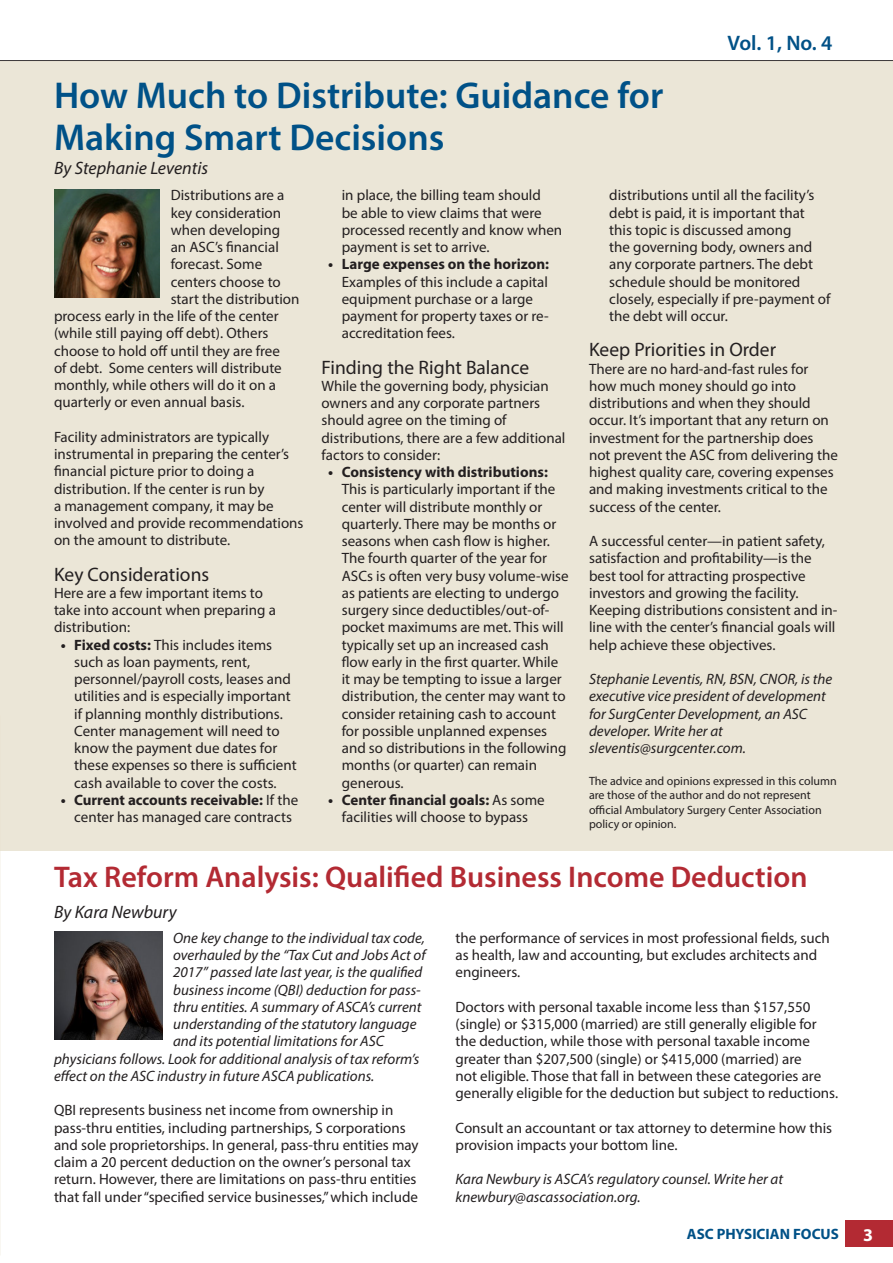
<style>
.page{position:relative;width:893px;height:1263px;background:#fff}
.page>*{position:absolute;margin:0;border:0;box-sizing:border-box;transform-origin:0 0}
.Head_2{font:600 37.5px/42px "Myriad Pro";color:#005187}
.Head_1{font:600 30px "Myriad Pro";color:#b32a33}
.t1{font:600 21px "Myriad Pro";color:#005187}
.Head_2-2{font:19.5px "Myriad Pro";color:#231f20}
.Byline{font:italic 18px "Myriad Pro";color:#231f20}
.t2{font:700 18px "Myriad Pro";color:#fff}
.Body{font:15px/17.2px "Myriad Pro";color:#231f20}
.Body-2{font:italic 15px/17.2px "Myriad Pro";color:#231f20}
.t3{font:700 15px "Myriad Pro";color:#005187}
.Body-3{font:12px/14.4px "Myriad Pro";color:#231f20}
.s1{font-weight:700}
</style>
<div class="page">
<svg style="left:0;top:60px;width:893px;height:1px"></svg>
<div style="left:846px;top:1220px;width:47px;height:27px;background:#b32a33"></div>
<div style="left:0;top:61px;width:893px;height:789px;background:#ebe6d7"></div>
<img style="left:54px;top:189px;width:106px;height:108px">
<img style="left:54px;top:932px;width:108px;height:108px">
<p class="Head_2" style="left:54px;top:73px;width:611px">How Much to Distribute: Guidance for<br>Making Smart Decisions</p>
<p class="Byline" style="left:54px;top:157px;width:156px">By Stephanie Leventis</p>
<p class="t1" style="left:728px;top:30px;width:106px">Vol. 1, No. 4</p>
<p class="Body" style="left:171px;top:186px;width:115px">Distributions are a</p>
<p class="Body" style="left:171px;top:204px;width:112px">key consideration</p>
<p class="Body" style="left:171px;top:221px;width:111px">when developing</p>
<p class="Body" style="left:171px;top:238px;width:110px">an ASC’s financial</p>
<p class="Body" style="left:171px;top:255px;width:93px">forecast. Some</p>
<p class="Body" style="left:171px;top:273px;width:112px">centers choose to</p>
<p class="Body" style="left:171px;top:290px;width:130px">start the distribution</p>
<p class="Body" style="left:54px;top:307px;width:226px">process early in the life of the center</p>
<p class="Body" style="left:54px;top:324px;width:216px">(while still paying off debt). Others</p>
<p class="Body" style="left:54px;top:342px;width:227px">choose to hold off until they are free</p>
<p class="Body" style="left:54px;top:359px;width:229px">of debt. Some centers will distribute</p>
<p class="Body" style="left:54px;top:376px;width:224px">monthly, while others will do it on a</p>
<p class="Body" style="left:54px;top:393px;width:192px">quarterly or even annual basis.</p>
<p class="Body" style="left:54px;top:428px;width:251px">Facility administrators are typically instrumental in preparing the center’s financial picture prior to doing a distribution. If the center is run by<br>a management company, it may be involved and provide recommendations on the amount to distribute.</p>
<p class="Head_2-2" style="left:54px;top:562px;width:157px">Key Considerations</p>
<p class="Body" style="left:54px;top:584px;width:223px">Here are a few important items to take into account when preparing a distribution:</p>
<p class="Body" style="left:74px;top:636px;width:224px;text-indent:-14px"><span class="s1">• Fixed costs:</span> This includes items such as loan payments, rent, personnel/payroll costs, leases and utilities and is especially important if planning monthly distributions.<br>Center management will need to know the payment due dates for these expenses so there is sufficient cash available to cover the costs.</p>
<p class="Body" style="left:61px;top:791px;width:239px;text-align:center"><span class="s1">• Current accounts receivable:</span> If the center has managed care contracts</p>
<p class="Body" style="left:342px;top:186px;width:222px">in place, the billing team should<br>be able to view claims that were processed recently and know when payment is set to arrive.</p>
<p class="Body" style="left:342px;top:255px;width:209px;text-indent:-14px"><span class="s1">• Large expenses on the horizon:<br></span>Examples of this include a capital equipment purchase or a large payment for property taxes or re&shy;accreditation fees.</p>
<p class="Head_2-2" style="left:322px;top:355px;width:209px">Finding the Right Balance</p>
<p class="Body" style="left:322px;top:377px;width:245px">While the governing body, physician owners and any corporate partners should agree on the timing of distributions, there are a few additional factors to consider:</p>
<p class="Body" style="left:342px;top:463px;width:228px;text-indent:-14px"><span class="s1">• Consistency with distributions:<br></span>This is particularly important if the center will distribute monthly or quarterly. There may be months or seasons when cash flow is higher.<br>The fourth quarter of the year for ASCs is often very busy volume-wise as patients are electing to undergo surgery since deductibles/out-of&shy;pocket maximums are met. This will typically set up an increased cash flow early in the first quarter. While it may be tempting to issue a larger distribution, the center may want to consider retaining cash to account for possible unplanned expenses and so distributions in the following months (or quarter) can remain generous.</p>
<p class="Body" style="left:328px;top:791px;width:218px;text-align:center"><span class="s1">• Center financial goals:</span> As some facilities will choose to bypass</p>
<p class="Body" style="left:609px;top:186px;width:223px">distributions until all the facility’s debt is paid, it is important that this topic is discussed among<br>the governing body, owners and any corporate partners. The debt schedule should be monitored closely, especially if pre-payment of the debt will occur.</p>
<p class="Head_2-2" style="left:589px;top:338px;width:189px">Keep Priorities in Order</p>
<p class="Body" style="left:589px;top:360px;width:250px">There are no hard-and-fast rules for how much money should go into distributions and when they should occur. It’s important that any return on investment for the partnership does not prevent the ASC from delivering the highest quality care, covering expenses and making investments critical to the success of the center.</p>
<p class="Body" style="left:589px;top:532px;width:250px">A successful center—in patient safety, satisfaction and profitability—is the best tool for attracting prospective investors and growing the facility.<br>Keeping distributions consistent and in&shy;line with the center’s financial goals will help achieve these objectives.</p>
<p class="Body-2" style="left:589px;top:670px;width:245px">Stephanie Leventis, RN, BSN, CNOR, is the executive vice president of development for SurgCenter Development, an ASC developer. Write her at sleventis@surgcenter.com.</p>
<p class="Body-3" style="left:589px;top:773px;width:249px">The advice and opinions expressed in this column are those of the author and do not represent official Ambulatory Surgery Center Association policy or opinion.</p>
<p class="Head_1" style="left:54px;top:857px;width:755px">Tax Reform Analysis: Qualified Business Income Deduction</p>
<p class="Body-2" style="left:173px;top:929px;width:253px">One key change to the individual tax code,</p>
<p class="Body-2" style="left:173px;top:946px;width:254px">overhauled by the “Tax Cut and Jobs Act of</p>
<p class="Body-2" style="left:173px;top:963px;width:251px">2017” passed late last year, is the qualified</p>
<p class="Body-2" style="left:173px;top:981px;width:249px">business income (QBI) deduction for pass-</p>
<p class="Body-2" style="left:173px;top:998px;width:250px">thru entities. A summary of ASCA’s current</p>
<p class="Body-2" style="left:173px;top:1015px;width:245px">understanding of the statutory language</p>
<p class="Body-2" style="left:173px;top:1032px;width:212px">and its potential limitations for ASC</p>
<p class="Body-2" style="left:54px;top:1050px;width:367px">physicians follows. Look for additional analysis of tax reform’s</p>
<p class="Body-2" style="left:54px;top:1067px;width:322px">effect on the ASC industry in future ASCA publications.</p>
<p class="Body" style="left:54px;top:1101px;width:366px">QBI represents business net income from ownership in pass-thru entities, including partnerships, S corporations and sole proprietorships. In general, pass-thru entities may claim a 20 percent deduction on the owner’s personal tax return. However, there are limitations on pass-thru entities that fall under “specified service businesses,” which include</p>
<p class="Byline" style="left:54px;top:901px;width:124px">By Kara Newbury</p>
<p class="Body" style="left:455px;top:929px;width:376px">the performance of services in most professional fields, such as health, law and accounting, but excludes architects and engineers.</p>
<p class="Body" style="left:455px;top:998px;width:384px">Doctors with personal taxable income less than $157,550 (single) or $315,000 (married) are still generally eligible for the deduction, while those with personal taxable income greater than $207,500 (single) or $415,000 (married) are<br>not eligible. Those that fall in between these categories are generally eligible for the deduction but subject to reductions.</p>
<p class="Body" style="left:455px;top:1119px;width:378px">Consult an accountant or tax attorney to determine how this provision impacts your bottom line.</p>
<p class="Body-2" style="left:455px;top:1170px;width:329px">Kara Newbury is ASCA’s regulatory counsel. Write her at knewbury@ascassociation.org.</p>
<p class="t3" style="left:687px;top:1224px;width:153px">ASC PHYSICIAN FOCUS</p>
<p class="t2" style="left:863px;top:1223px;width:11px">3</p>
</div>
